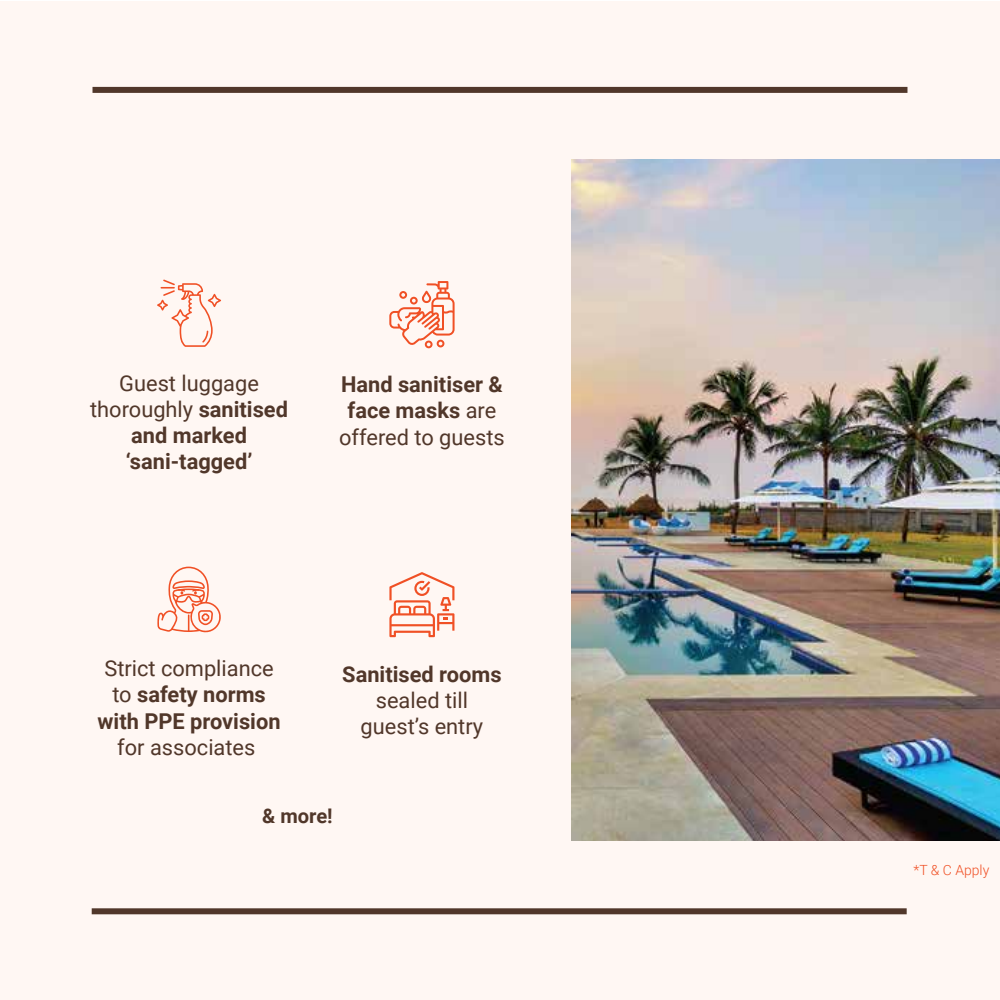
<style>
.page{position:relative;width:1000px;height:1000px;background:#fff}
.page>*{position:absolute;margin:0;border:0;box-sizing:border-box;transform-origin:0 0}
.t1{font:700 21.8px/26.2px "Roboto";color:#51372a;text-align:center}
.t2{font:21.8px/26.2px "Roboto";color:#51372a;text-align:center}
.t3{font:700 20.2px "Roboto";color:#51372a}
.t4{font:300 14px "Roboto";color:#f05025}
.s1{font-weight:400}
</style>
<div class="page">
<div style="left:0;top:1px;width:1000px;height:999px;background:#fff7f3"></div>
<div style="left:92px;top:908px;width:815px;height:6px;background:#51372a"></div>
<div style="left:93px;top:87px;width:814px;height:6px;background:#51372a"></div>
<svg style="left:389px;top:572px;width:65px;height:65px"></svg>
<svg style="left:157px;top:279px;width:64px;height:68px"></svg>
<svg style="left:389px;top:281px;width:66px;height:67px"></svg>
<svg style="left:157px;top:567px;width:64px;height:66px"></svg>
<img style="left:572px;top:159px;width:428px;height:682px">
<p class="t1" style="left:90px;top:369px;width:199px"><span class="s1">Guest luggage thoroughly</span> sanitised and marked ‘sani-tagged’</p>
<p class="t1" style="left:339px;top:370px;width:167px">Hand sanitiser &amp; face masks <span class="s1">are offered to guests</span></p>
<p class="t1" style="left:98px;top:654px;width:185px"><span class="s1">Strict compliance to</span> safety norms with PPE provision</p>
<p class="t2" style="left:117px;top:733px;width:140px">for associates</p>
<p class="t1" style="left:342px;top:660px;width:161px">Sanitised rooms</p>
<p class="t2" style="left:361px;top:686px;width:124px">sealed till guest’s entry</p>
<p class="t3" style="left:262px;top:801px;width:72px">&amp; more!</p>
<p class="t4" style="left:913px;top:860px;width:77px">*T &amp; C Apply</p>
</div>
